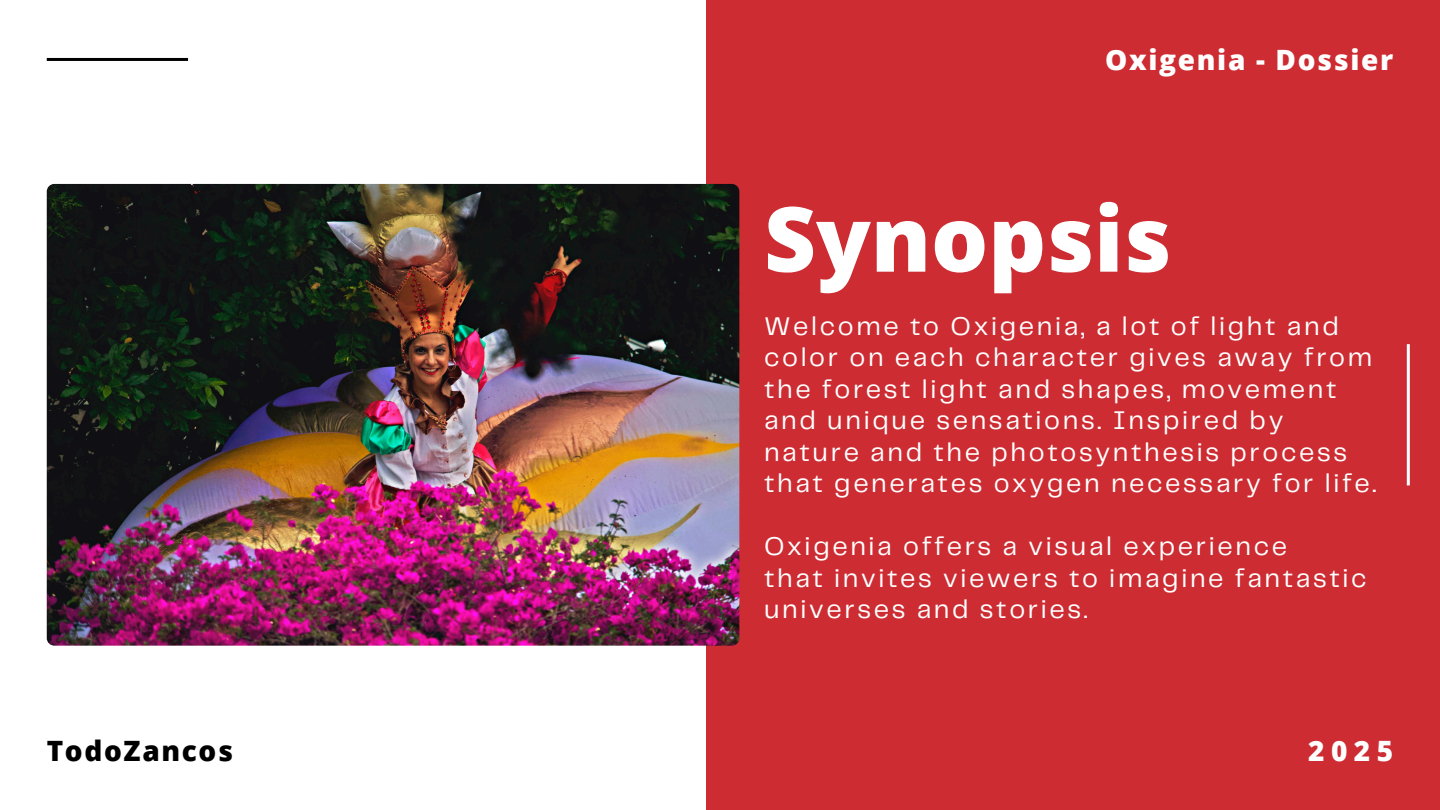
<style>
.page{position:relative;width:1440px;height:810px;background:#fff}
.page>*{position:absolute;margin:0;border:0;box-sizing:border-box;transform-origin:0 0}
.t1{font:800 90px "Open Sans";color:#fff}
.t2{font:800 28px "Open Sans";letter-spacing:.06em;color:#fff}
.t3{font:800 28px "Open Sans";letter-spacing:.06em;color:#000}
.t4{font:26.6px/31.5px "Telegraf";letter-spacing:.1em;color:#fff}
</style>
<div class="page">
<div style="left:706px;top:0;width:734px;height:810px;background:#cc2c32"></div>
<hr style="left:1407px;top:344px;width:3px;height:141px;background:#fff">
<hr style="left:47px;top:58px;width:141px;height:3px;background:#000">
<img style="left:47px;top:184px;width:692px;height:462px;border-radius:8px">
<p class="t2" style="left:1105px;top:40px;width:289px">Oxigenia - Dossier</p>
<h2 class="t1" style="left:764px;top:176px;width:409px">Synopsis</h2>
<h1 class="t4" style="left:764px;top:311px;width:614px">Welcome to Oxigenia, a lot of light and color on each character gives away from the forest light and shapes, movement and unique sensations. Inspired by nature and the photosynthesis process that generates oxygen necessary for life.</h1>
<p class="t4" style="left:764px;top:532px;width:525px">Oxigenia offers a visual experience</p>
<p class="t4" style="left:764px;top:563px;width:604px">that invites viewers to imagine fantastic universes and stories.</p>
<h2 class="t3" style="left:47px;top:731px;width:188px">TodoZancos</h2>
<p class="t2" style="left:1308px;top:731px;width:86px">2025</p>
</div>
